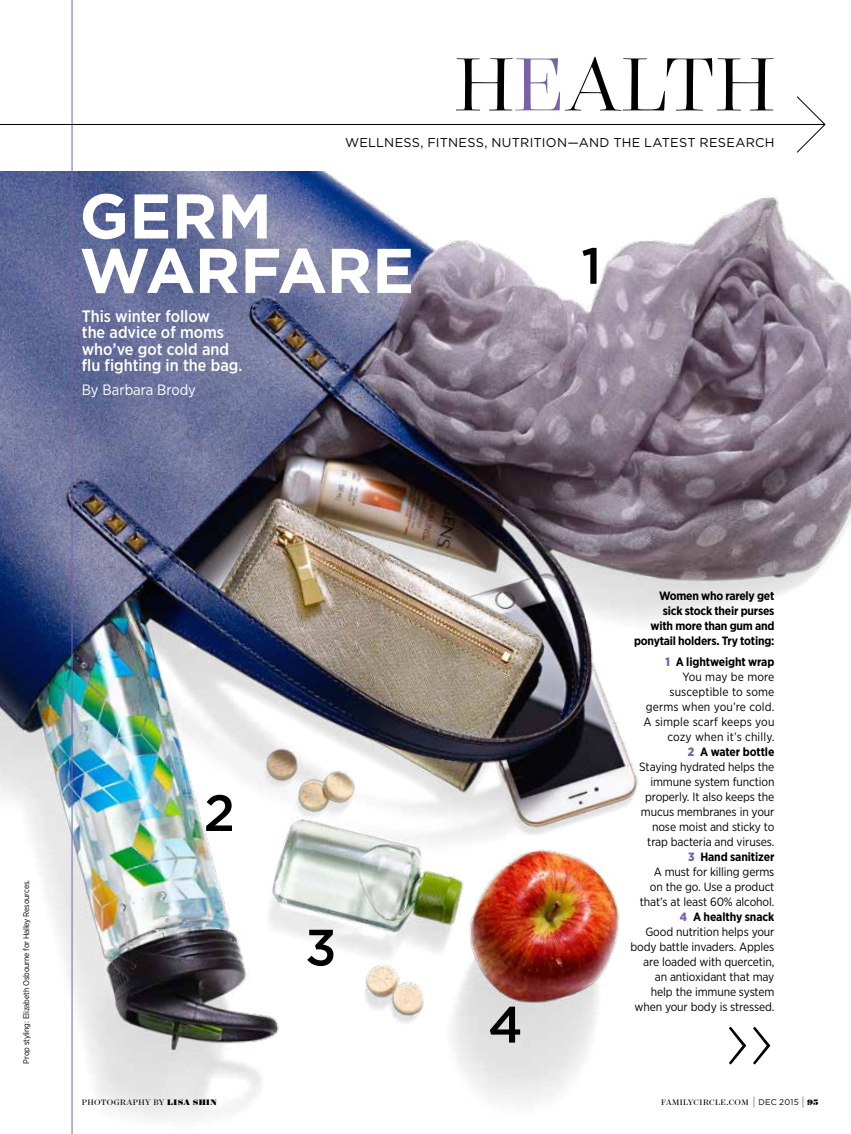
<style>
.page{position:relative;width:851px;height:1134px;background:#fff}
.page>*{position:absolute;margin:0;border:0;box-sizing:border-box;transform-origin:0 0}
.t1{font:200 90px "Gotham";color:#000}
.t2{font:300 85.5px "Surveyor Fine";letter-spacing:.01em;color:#000}
.t3{font:700 63px/54.4px "Gotham";color:#fff}
.t4{font:500 51px "Gotham";color:#000}
.t5{font:500 16.5px/16.5px "Gotham Narrow";color:#fff}
.t6{font:15px "Gotham Narrow";color:#fff}
.t7{font:12.75px "Gotham";letter-spacing:.02em;color:#000}
.t8{font:12px/15px "Gotham Narrow";letter-spacing:-.01em;color:#000;text-align:right}
.t9{font:700 12px/15px "Gotham Narrow";letter-spacing:-.02em;color:#000;text-align:right}
.t10{font:9px "Surveyor Display";letter-spacing:.04em;color:#000}
.t11{font:8.25px "Gotham Narrow";letter-spacing:-.02em;color:#000}
.s1{color:#7961aa}
.s2{font-weight:900}
.s3{font-weight:900;color:#7961aa}
.s4{font-weight:700}
.s5{font-family:"Gotham";font-weight:200;font-size:12px}
.s6{font-family:"Gotham";font-size:8.25px}
</style>
<div class="page">
<img style="left:0;top:171px;width:850px;height:963px">
<hr style="left:72px;top:0;width:1px;height:1134px;background:#7961aa">
<hr style="left:0;top:124px;width:825px;height:1px;background:#000">
<svg style="left:796px;top:96px;width:29px;height:57px"></svg>
<h2 class="t2" style="left:455px;top:36px;width:320px">H<span class="s1">E</span>ALTH</h2>
<p class="t7" style="left:345px;top:135px;width:431px">WELLNESS, FITNESS, NUTRITION—AND THE LATEST RESEARCH</p>
<h3 class="t3" style="left:80px;top:189px;width:336px">GERM<br>WARFARE</h3>
<h3 class="t5" style="left:82px;top:308px;width:162px">This winter follow<br>the advice of moms who’ve got cold and flu fighting in the bag.</h3>
<p class="t6" style="left:82px;top:381px;width:116px">By Barbara Brody</p>
<h3 class="t4" style="left:581px;top:232px;width:22px">1</h3>
<p class="t11" style="left:21px;top:1064px;width:185px;rotate:-90deg">Prop styling: Elizabeth Osbourne for Halley Resources.</p>
<h3 class="t4" style="left:204px;top:780px;width:33px">2</h3>
<p class="t10" style="left:82px;top:1097px;width:136px">PHOTOGRAPHY BY <span class="s2">LISA SHIN</span></p>
<h3 class="t4" style="left:305px;top:914px;width:33px">3</h3>
<h3 class="t4" style="left:488px;top:991px;width:36px">4</h3>
<p class="t9" style="left:634px;top:588px;width:142px">Women who rarely get<br>sick stock their purses<br>with more than gum and ponytail holders. Try toting:</p>
<p class="t8" style="left:630px;top:654px;width:145px"><span class="s3">1</span> <span class="s4">A lightweight wrap<br></span>You may be more susceptible to some<br>germs when you’re cold.<br>A simple scarf keeps you cozy when it’s chilly.<br><span class="s3">2</span> <span class="s4">A water bottle<br></span>Staying hydrated helps the immune system function properly. It also keeps the mucus membranes in your nose moist and sticky to trap bacteria and viruses.<br><span class="s3">3</span> <span class="s4">Hand sanitizer<br></span>A must for killing germs<br>on the go. Use a product that’s at least 60% alcohol.<br><span class="s3">4</span> <span class="s4">A healthy snack<br></span>Good nutrition helps your body battle invaders. Apples are loaded with quercetin, an antioxidant that may help the immune system when your body is stressed.</p>
<h1 class="t1" style="left:723px;top:981px;width:53px">› ›</h1>
<p class="t10" style="left:661px;top:1097px;width:159px">FAMILYCIRCLE.COM <span class="s5">|</span> <span class="s6">DEC 2015</span> <span class="s5">|</span> <span class="s2">95</span></p>
</div>
